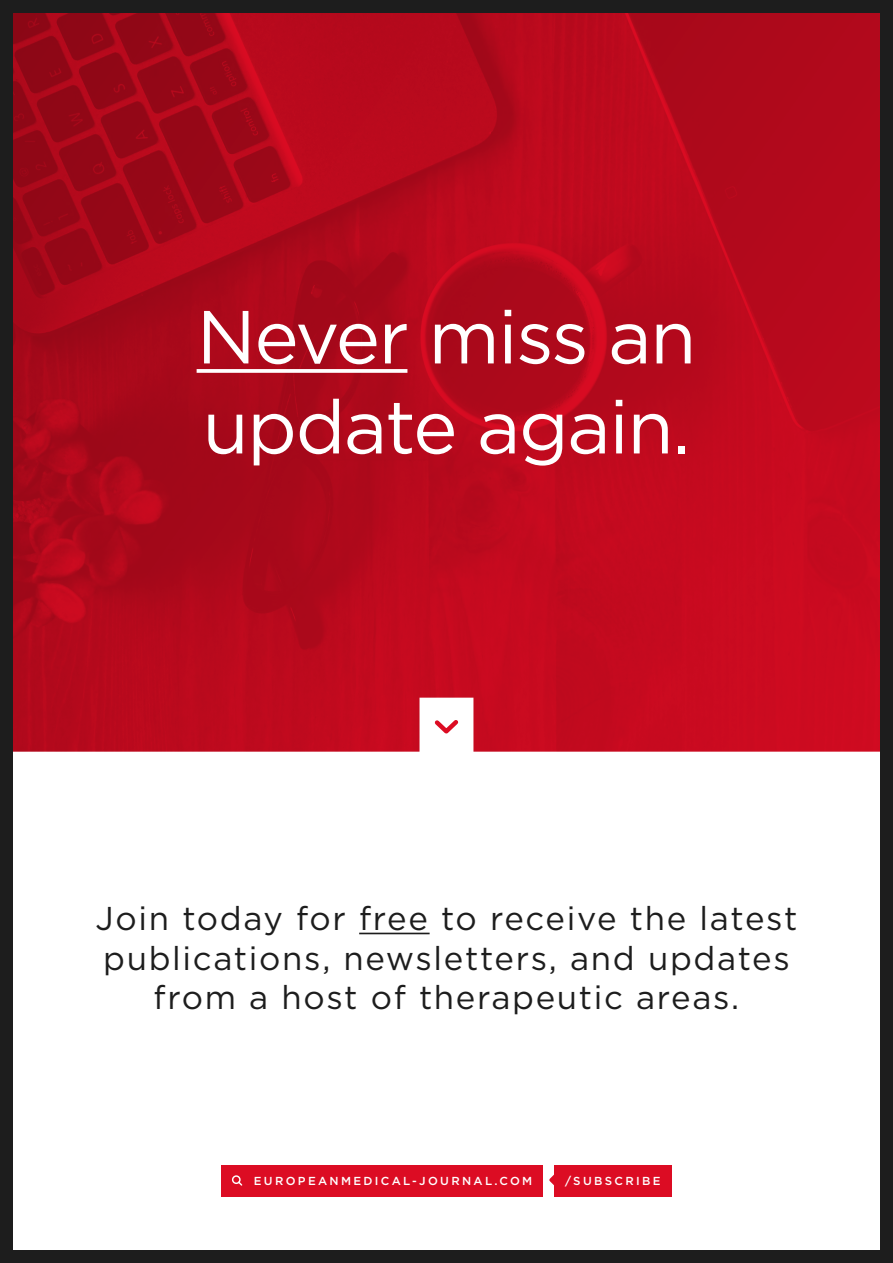
<style>
.page{position:relative;width:893px;height:1263px;background:#fff}
.page>*{position:absolute;margin:0;border:0;box-sizing:border-box;transform-origin:0 0}
.t1{font:75px/90px "Gotham";letter-spacing:-.02em;color:#fff}
.t2{font:33px/39.6px "Gotham";letter-spacing:.05em;color:#1d1d1d;text-align:center}
.t3{font:500 11.55px "Gotham";letter-spacing:.2em;color:#fff}
</style>
<div class="page">
<img style="left:13px;top:13px;width:867px;height:739px">
<div style="left:0;top:0;width:893px;height:13px;background:#1d1d1d"></div>
<div style="left:0;top:1250px;width:893px;height:13px;background:#1d1d1d"></div>
<div style="left:0;top:0;width:13px;height:1263px;background:#1d1d1d"></div>
<div style="left:880px;top:0;width:13px;height:1263px;background:#1d1d1d"></div>
<div style="left:221px;top:1165px;width:322px;height:31px;background:#dc0c23"></div>
<div style="left:232px;top:1175px;width:9px;height:9px;border:1px solid #fff;border-radius:50%"></div>
<svg style="left:237px;top:1180px;width:6px;height:6px"></svg>
<svg style="left:549px;top:1172px;width:6px;height:15px"></svg>
<div style="left:555px;top:1165px;width:117px;height:31px;background:#dc0c23"></div>
<svg style="left:197px;top:369px;width:210px;height:4px"></svg>
<hr style="left:359px;top:933px;width:71px;height:1px;background:#1d1d1d">
<svg style="left:431px;top:716px;width:31px;height:21px"></svg>
<p class="t1" style="left:197px;top:290px;width:501px">Never miss an update again.</p>
<p class="t2" style="left:96px;top:898px;width:703px">Join today for free to receive the latest publications, newsletters, and updates from a host of therapeutic areas.</p>
<p class="t3" style="left:254px;top:1173px;width:280px">EUROPEANMEDICAL-JOURNAL.COM</p>
<p class="t3" style="left:565px;top:1173px;width:97px">/SUBSCRIBE</p>
</div>
